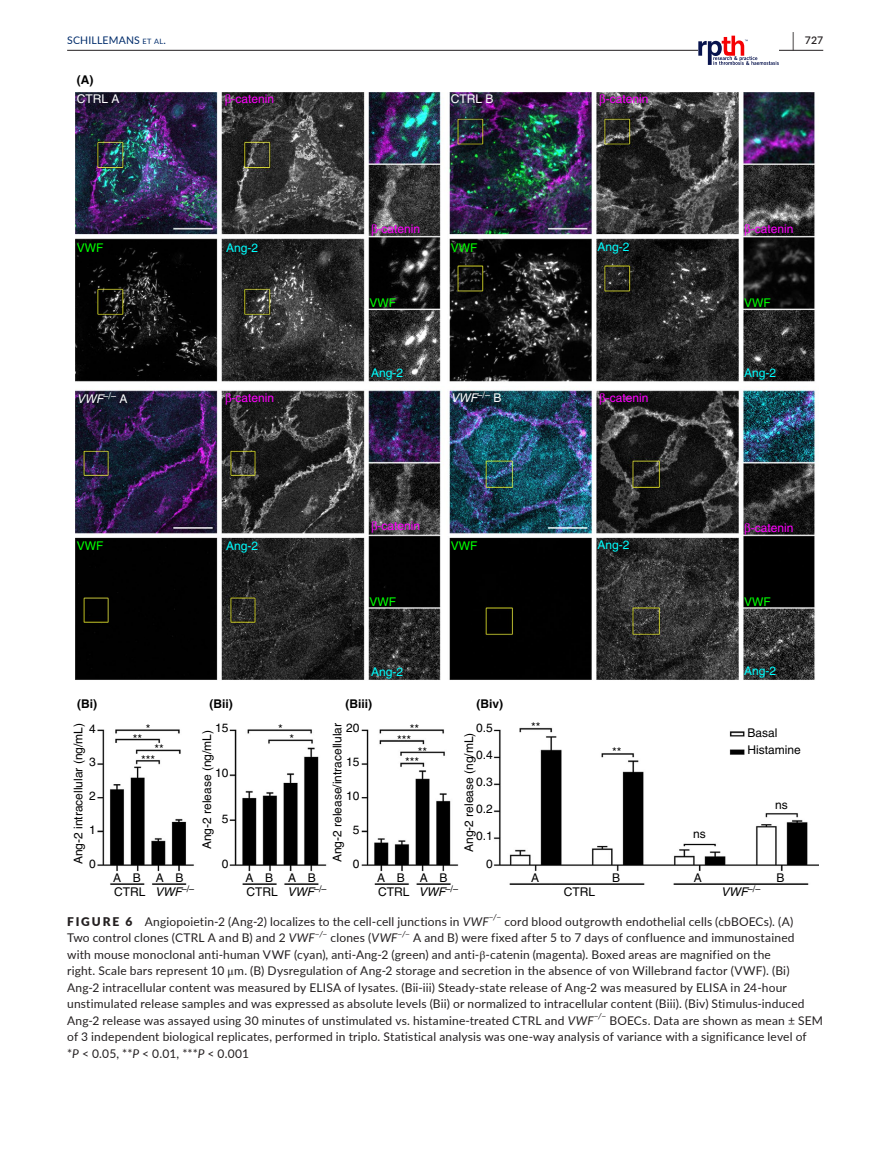
<style>
.page{position:relative;width:893px;height:1174px;background:#fff}
.page>*{position:absolute;margin:0;border:0;box-sizing:border-box;transform-origin:0 0}
.t1{font:600 19.5px "Lato";color:#231f20;scale:.48 1}
.t2{font:12px/16.5px "Lato";letter-spacing:.015em;color:#231f20}
.t3{font:12px/14.5px "Helvetica";color:#000}
.t4{font:12px "Helvetica";color:#f0f}
.t5{font:12px "Helvetica";color:#0ff}
.t6{font:12px "Helvetica";color:#0f0}
.t7{font:700 12px "Helvetica";color:#000}
.t8{font:12px "Helvetica";color:#fff}
.t9{font:italic 12px "Helvetica";color:#fff}
.t10{font:italic 12px "Helvetica";color:#000}
.t11{font:10.5px "Lato";letter-spacing:.015em;color:#002c6b}
.t12{font:600 10.5px "Lato";color:#231f20}
.t13{font:9px "Helvetica";color:#fff}
.s1{font-size:7.35px}
.s2{font-style:normal}
.s3{font-size:12px}
.s4{font-style:italic}
.s5{font-weight:900}
.s6{font-family:"STIX"}
</style>
<div class="page">
<hr style="left:67px;top:50px;width:756px;height:1px;background:#231f20">
<svg style="left:698px;top:36px;width:81px;height:29px"></svg>
<img style="left:76px;top:92px;width:742px;height:792px">
<svg style="left:226px;top:94px;width:5px;height:12px"></svg>
<svg style="left:372px;top:224px;width:5px;height:12px"></svg>
<svg style="left:745px;top:224px;width:5px;height:12px"></svg>
<svg style="left:600px;top:94px;width:5px;height:12px"></svg>
<svg style="left:226px;top:393px;width:5px;height:12px"></svg>
<svg style="left:372px;top:521px;width:5px;height:11px"></svg>
<svg style="left:745px;top:522px;width:5px;height:12px"></svg>
<svg style="left:600px;top:393px;width:5px;height:12px"></svg>
<h1 class="t1" style="left:792px;top:26px;width:7px">|</h1>
<p class="t11" style="left:67px;top:33px;width:100px">SCHILLEMANS <span class="s1">et al</span>.</p>
<p class="t12" style="left:805px;top:33px;width:20px">727</p>
<p class="t7" style="left:77px;top:72px;width:18px">(A)</p>
<p class="t8" style="left:77px;top:92px;width:44px">CTRL A</p>
<p class="t6" style="left:77px;top:240px;width:28px">VWF</p>
<p class="t4" style="left:232px;top:92px;width:44px">-catenin</p>
<p class="t8" style="left:451px;top:92px;width:44px">CTRL B</p>
<p class="t4" style="left:606px;top:92px;width:44px">-catenin</p>
<p class="t4" style="left:378px;top:222px;width:44px">-catenin</p>
<p class="t4" style="left:751px;top:222px;width:44px">-catenin</p>
<p class="t5" style="left:226px;top:240px;width:34px">Ang-2</p>
<p class="t5" style="left:597px;top:240px;width:34px">Ang-2</p>
<p class="t6" style="left:451px;top:240px;width:28px">VWF</p>
<p class="t6" style="left:369px;top:295px;width:28px">VWF</p>
<p class="t6" style="left:744px;top:295px;width:28px">VWF</p>
<p class="t5" style="left:371px;top:366px;width:34px">Ang-2</p>
<p class="t5" style="left:744px;top:366px;width:34px">Ang-2</p>
<p class="t9" style="left:77px;top:392px;width:52px">VWF<sup>–/–</sup> <span class="s2">A</span></p>
<p class="t13" style="left:478px;top:390px;width:25px">–/– <span class="s3">B</span></p>
<p class="t4" style="left:232px;top:391px;width:44px">-catenin</p>
<p class="t9" style="left:451px;top:391px;width:28px">VWF</p>
<p class="t4" style="left:606px;top:391px;width:44px">-catenin</p>
<p class="t6" style="left:77px;top:538px;width:28px">VWF</p>
<p class="t4" style="left:378px;top:519px;width:44px">-catenin</p>
<p class="t4" style="left:751px;top:520px;width:44px">-catenin</p>
<p class="t5" style="left:226px;top:538px;width:34px">Ang-2</p>
<p class="t6" style="left:451px;top:538px;width:28px">VWF</p>
<p class="t5" style="left:597px;top:538px;width:34px">Ang-2</p>
<p class="t6" style="left:369px;top:594px;width:28px">VWF</p>
<p class="t6" style="left:744px;top:594px;width:28px">VWF</p>
<p class="t5" style="left:371px;top:665px;width:34px">Ang-2</p>
<p class="t5" style="left:744px;top:663px;width:34px">Ang-2</p>
<p class="t7" style="left:476px;top:696px;width:28px">(Biv)</p>
<p class="t3" style="left:476px;top:720px;width:18px">0.5</p>
<p class="t3" style="left:476px;top:747px;width:18px">0.4</p>
<p class="t3" style="left:476px;top:774px;width:18px">0.3</p>
<p class="t3" style="left:476px;top:801px;width:18px">0.2</p>
<p class="t3" style="left:476px;top:829px;width:18px">0.1</p>
<p class="t3" style="left:486px;top:856px;width:8px">0</p>
<p class="t7" style="left:209px;top:696px;width:25px">(Bii)</p>
<p class="t3" style="left:215px;top:720px;width:15px">15</p>
<p class="t3" style="left:278px;top:721px;width:6px">*</p>
<p class="t7" style="left:345px;top:696px;width:28px">(Biii)</p>
<p class="t3" style="left:346px;top:720px;width:15px">20</p>
<p class="t3" style="left:410px;top:721px;width:11px">**</p>
<p class="t7" style="left:77px;top:696px;width:21px">(Bi)</p>
<p class="t3" style="left:89px;top:721px;width:8px">4</p>
<p class="t3" style="left:146px;top:721px;width:6px">*</p>
<p class="t3" style="left:133px;top:731px;width:11px">**</p>
<p class="t3" style="left:71px;top:864px;width:143px;rotate:-90deg">Ang-2 intracellular (ng/mL)</p>
<p class="t3" style="left:200px;top:849px;width:121px;rotate:-90deg">Ang-2 release (ng/mL)</p>
<p class="t3" style="left:330px;top:862px;width:141px;rotate:-90deg">Ang-2 release/intracellular</p>
<p class="t3" style="left:462px;top:852px;width:121px;rotate:-90deg">Ang-2 release (ng/mL)</p>
<p class="t3" style="left:289px;top:731px;width:6px">*</p>
<p class="t3" style="left:397px;top:732px;width:16px">***</p>
<p class="t3" style="left:154px;top:741px;width:11px">**</p>
<p class="t3" style="left:405px;top:746px;width:24px;line-height:10.6px;text-indent:13px">** ***</p>
<p class="t3" style="left:141px;top:752px;width:16px">***</p>
<p class="t3" style="left:346px;top:754px;width:15px">15</p>
<p class="t3" style="left:346px;top:788px;width:15px">10</p>
<p class="t3" style="left:353px;top:822px;width:8px">5</p>
<p class="t3" style="left:353px;top:856px;width:8px">0</p>
<p class="t3" style="left:89px;top:755px;width:8px">3</p>
<p class="t3" style="left:215px;top:765px;width:15px">10</p>
<p class="t3" style="left:222px;top:811px;width:8px">5</p>
<p class="t3" style="left:222px;top:856px;width:8px">0</p>
<p class="t3" style="left:89px;top:788px;width:8px">2</p>
<p class="t3" style="left:89px;top:822px;width:8px">1</p>
<p class="t3" style="left:89px;top:856px;width:8px">0</p>
<p class="t3" style="left:531px;top:719px;width:11px">**</p>
<p class="t3" style="left:113px;top:870px;width:83px">A<br>CTRL <span class="s4">VWF</span><sup>–/–</sup></p>
<p class="t3" style="left:133px;top:870px;width:52px">BAB</p>
<p class="t3" style="left:245px;top:870px;width:83px">A<br>CTRL <span class="s4">VWF</span><sup>–/–</sup></p>
<p class="t3" style="left:265px;top:870px;width:52px">BAB</p>
<p class="t3" style="left:377px;top:870px;width:83px">A<br>CTRL <span class="s4">VWF</span><sup>–/–</sup></p>
<p class="t3" style="left:397px;top:870px;width:52px">BAB</p>
<p class="t3" style="left:531px;top:870px;width:10px">A</p>
<p class="t3" style="left:612px;top:744px;width:11px">**</p>
<p class="t3" style="left:693px;top:827px;width:14px">ns</p>
<p class="t3" style="left:748px;top:723px;width:55px;line-height:17.9px">Basal<br>Histamine</p>
<p class="t3" style="left:775px;top:797px;width:14px">ns</p>
<p class="t3" style="left:612px;top:870px;width:10px">B</p>
<p class="t3" style="left:694px;top:870px;width:10px">A</p>
<p class="t3" style="left:776px;top:870px;width:10px">B</p>
<p class="t3" style="left:564px;top:884px;width:33px">CTRL</p>
<p class="t10" style="left:721px;top:885px;width:41px">VWF<sup>–/–</sup></p>
<p class="t2" style="left:67px;top:912px;width:757px"><span class="s5">FIGURE 6</span> Angiopoietin‐2 (Ang‐2) localizes to the cell‐cell junctions in <span class="s4">VWF</span><sup>−</sup><sup>/</sup><sup>−</sup> cord blood outgrowth endothelial cells (cbBOECs). (A)<br>Two control clones (CTRL A and B) and 2 <span class="s4">VWF</span><sup>−</sup><sup>/</sup><sup>−</sup> clones (<span class="s4">VWF</span><sup>−</sup><sup>/</sup><sup>−</sup> A and B) were fixed after 5 to 7 days of confluence and immunostained<br>with mouse monoclonal anti‐human VWF (cyan), anti‐Ang‐2 (green) and anti‐<span class="s6">β</span>‐catenin (magenta). Boxed areas are magnified on the<br>right. Scale bars represent 10 <span class="s6">μ</span>m. (B) Dysregulation of Ang‐2 storage and secretion in the absence of von Willebrand factor (VWF). (Bi)<br>Ang‐2 intracellular content was measured by ELISA of lysates. (Bii‐iii) Steady‐state release of Ang‐2 was measured by ELISA in 24‐hour unstimulated release samples and was expressed as absolute levels (Bii) or normalized to intracellular content (Biii). (Biv) Stimulus‐induced Ang‐2 release was assayed using 30 minutes of unstimulated vs. histamine‐treated CTRL and <span class="s4">VWF</span><sup>−</sup><sup>/</sup><sup>−</sup> BOECs. Data are shown as mean ± SEM of 3 independent biological replicates, performed in triplo. Statistical analysis was one‐way analysis of variance with a significance level of<br>*<span class="s4">P</span> &lt; 0.05, **<span class="s4">P</span> &lt; 0.01, ***<span class="s4">P</span> &lt; 0.001</p>
</div>
